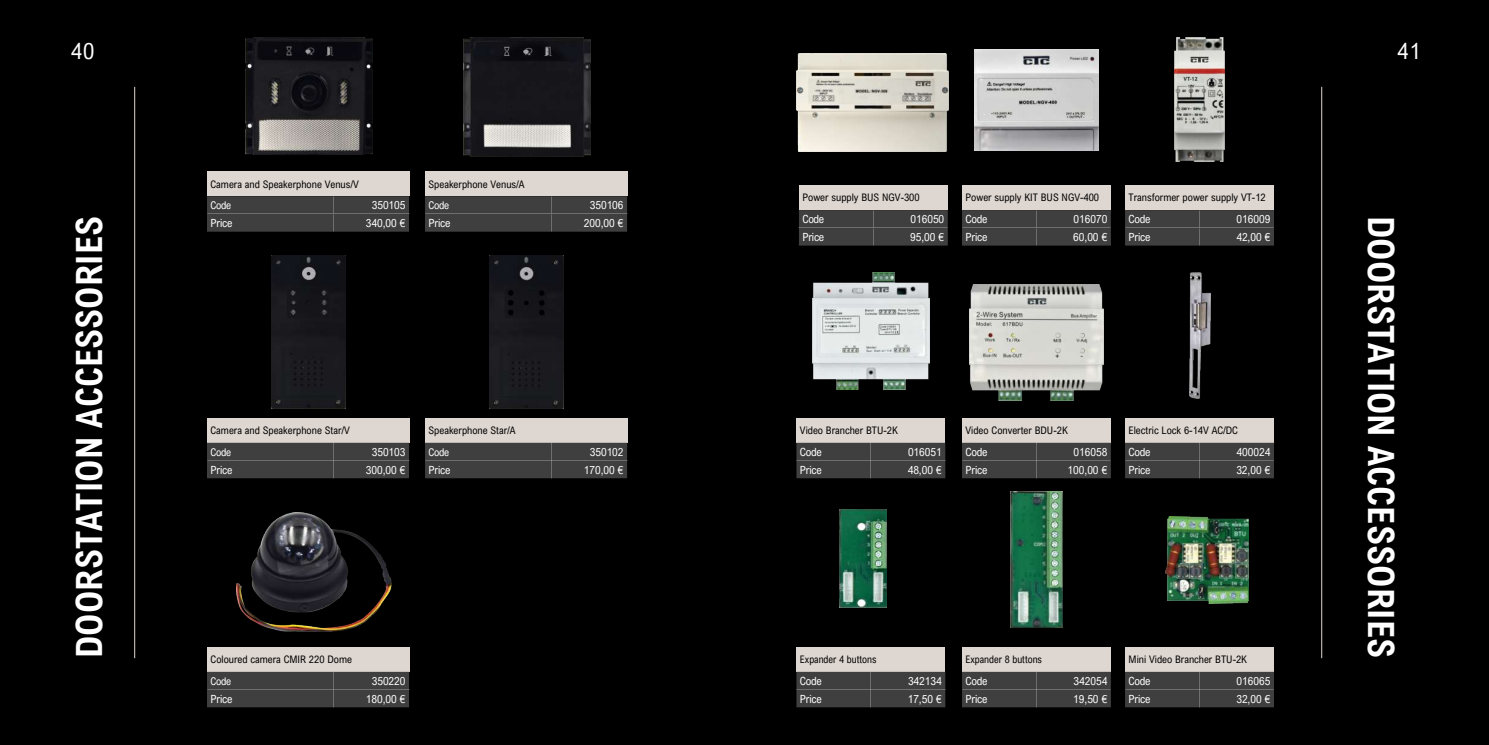
<style>
.page{position:relative;width:1489px;height:745px;background:#fff}
.page>*{position:absolute;margin:0;border:0;box-sizing:border-box;transform-origin:0 0}
.t1{font:700 36.25px "Arial Nova Cond";letter-spacing:.005em;color:#fff}
.t2{font:22.5px "Arial Nova Cond";color:#fff}
.t3{font:11.25px "Arial Nova Cond";color:#fff}
.t4{font:10.62px "Arial Nova Cond";letter-spacing:-.03em;color:#fff}
.t5{font:10.38px "Arial Nova Cond";color:#000}
.t6{font:10.38px "Arial Nova Cond";color:#000;scale:.95 1}
</style>
<div class="page">
<div style="left:0;top:0;width:1488px;height:744px;background:#000"></div>
<img style="left:839px;top:509px;width:47px;height:98px">
<div style="left:796px;top:646px;width:149px;height:25px;background:#ded6d0"></div>
<div style="left:796px;top:671px;width:149px;height:35px;background:#3f3f3f"></div>
<img style="left:1165px;top:516px;width:83px;height:87px">
<div style="left:1124px;top:646px;width:149px;height:25px;background:#ded6d0"></div>
<div style="left:1125px;top:671px;width:148px;height:35px;background:#3f3f3f"></div>
<img style="left:812px;top:272px;width:117px;height:117px">
<div style="left:796px;top:417px;width:149px;height:25px;background:#ded6d0"></div>
<div style="left:796px;top:442px;width:149px;height:36px;background:#3f3f3f"></div>
<img style="left:1010px;top:491px;width:52px;height:136px">
<div style="left:961px;top:646px;width:149px;height:25px;background:#ded6d0"></div>
<div style="left:962px;top:671px;width:148px;height:35px;background:#3f3f3f"></div>
<img style="left:1174px;top:38px;width:50px;height:123px">
<div style="left:1124px;top:185px;width:149px;height:25px;background:#ded6d0"></div>
<div style="left:1125px;top:210px;width:148px;height:35px;background:#3f3f3f"></div>
<img style="left:974px;top:50px;width:124px;height:101px">
<div style="left:961px;top:185px;width:149px;height:25px;background:#ded6d0"></div>
<div style="left:962px;top:210px;width:148px;height:35px;background:#3f3f3f"></div>
<img style="left:796px;top:53px;width:152px;height:98px">
<div style="left:798px;top:185px;width:149px;height:25px;background:#ded6d0"></div>
<div style="left:798px;top:210px;width:149px;height:35px;background:#3f3f3f"></div>
<img style="left:1189px;top:272px;width:21px;height:126px">
<div style="left:1124px;top:417px;width:149px;height:25px;background:#ded6d0"></div>
<div style="left:1125px;top:442px;width:148px;height:36px;background:#3f3f3f"></div>
<hr style="left:134px;top:87px;width:1px;height:570px;background:#ded6d0">
<div style="left:207px;top:646px;width:202px;height:25px;background:#ded6d0"></div>
<div style="left:207px;top:671px;width:202px;height:35px;background:#3f3f3f"></div>
<img style="left:237px;top:512px;width:155px;height:119px">
<img style="left:271px;top:255px;width:74px;height:153px">
<div style="left:207px;top:417px;width:202px;height:25px;background:#ded6d0"></div>
<div style="left:207px;top:442px;width:202px;height:36px;background:#3f3f3f"></div>
<img style="left:463px;top:38px;width:127px;height:118px">
<div style="left:425px;top:171px;width:202px;height:25px;background:#ded6d0"></div>
<div style="left:425px;top:196px;width:202px;height:35px;background:#3f3f3f"></div>
<img style="left:245px;top:38px;width:127px;height:117px">
<div style="left:207px;top:171px;width:202px;height:25px;background:#ded6d0"></div>
<div style="left:207px;top:196px;width:202px;height:35px;background:#3f3f3f"></div>
<img style="left:489px;top:255px;width:75px;height:153px">
<div style="left:425px;top:417px;width:202px;height:25px;background:#ded6d0"></div>
<div style="left:425px;top:442px;width:202px;height:36px;background:#3f3f3f"></div>
<hr style="left:1321px;top:87px;width:1px;height:570px;background:#ded6d0">
<img style="left:969px;top:284px;width:134px;height:116px">
<div style="left:961px;top:417px;width:149px;height:25px;background:#ded6d0"></div>
<div style="left:962px;top:442px;width:148px;height:36px;background:#3f3f3f"></div>
<h2 class="t2" style="left:71px;top:37px;width:25px">40</h2>
<h2 class="t2" style="left:1396px;top:37px;width:25px">41</h2>
<h1 class="t1" style="left:66px;top:657px;width:443px;rotate:-90deg">DOORSTATION ACCESSORIES</h1>
<p class="t5" style="left:210px;top:177px;width:150px">Camera and Speakerphone Venus/V</p>
<p class="t4" style="left:210px;top:199px;width:22px">Code</p>
<p class="t3" style="left:372px;top:198px;width:35px">350105</p>
<p class="t3" style="left:210px;top:216px;width:23px">Price</p>
<p class="t3" style="left:366px;top:216px;width:41px">340,00 €</p>
<p class="t5" style="left:428px;top:177px;width:97px">Speakerphone Venus/A</p>
<p class="t4" style="left:428px;top:199px;width:22px">Code</p>
<p class="t3" style="left:589px;top:198px;width:35px">350106</p>
<p class="t3" style="left:428px;top:216px;width:23px">Price</p>
<p class="t3" style="left:584px;top:216px;width:41px">200,00 €</p>
<p class="t5" style="left:210px;top:424px;width:141px">Camera and Speakerphone Star/V</p>
<p class="t4" style="left:210px;top:445px;width:22px">Code</p>
<p class="t3" style="left:372px;top:444px;width:35px">350103</p>
<p class="t3" style="left:210px;top:462px;width:23px">Price</p>
<p class="t3" style="left:366px;top:462px;width:41px">300,00 €</p>
<p class="t5" style="left:428px;top:424px;width:88px">Speakerphone Star/Α</p>
<p class="t4" style="left:428px;top:445px;width:22px">Code</p>
<p class="t3" style="left:589px;top:444px;width:35px">350102</p>
<p class="t3" style="left:428px;top:462px;width:23px">Price</p>
<p class="t3" style="left:584px;top:462px;width:41px">170,00 €</p>
<p class="t5" style="left:210px;top:652px;width:143px">Coloured camera CMIR 220 Dome</p>
<p class="t4" style="left:210px;top:674px;width:22px">Code</p>
<p class="t3" style="left:372px;top:673px;width:35px">350220</p>
<p class="t3" style="left:210px;top:691px;width:23px">Price</p>
<p class="t3" style="left:366px;top:691px;width:41px">180,00 €</p>
<p class="t5" style="left:802px;top:191px;width:119px">Power supply BUS NGV-300</p>
<p class="t3" style="left:802px;top:212px;width:23px">Code</p>
<p class="t3" style="left:910px;top:212px;width:35px">016050</p>
<p class="t3" style="left:802px;top:230px;width:23px">Price</p>
<p class="t3" style="left:910px;top:230px;width:36px">95,00 €</p>
<p class="t5" style="left:965px;top:191px;width:135px">Power supply ΚΙΤ BUS NGV-400</p>
<p class="t3" style="left:965px;top:212px;width:23px">Code</p>
<p class="t3" style="left:1073px;top:212px;width:35px">016070</p>
<p class="t3" style="left:965px;top:230px;width:23px">Price</p>
<p class="t3" style="left:1073px;top:230px;width:36px">60,00 €</p>
<p class="t5" style="left:1128px;top:191px;width:139px">Transformer power supply VT-12</p>
<p class="t3" style="left:1128px;top:212px;width:23px">Code</p>
<p class="t3" style="left:1236px;top:212px;width:35px">016009</p>
<p class="t3" style="left:1128px;top:230px;width:23px">Price</p>
<p class="t3" style="left:1236px;top:230px;width:36px">42,00 €</p>
<p class="t5" style="left:800px;top:424px;width:99px">Video Brancher BTU-2K</p>
<p class="t3" style="left:800px;top:444px;width:23px">Code</p>
<p class="t3" style="left:908px;top:444px;width:35px">016051</p>
<p class="t3" style="left:800px;top:462px;width:23px">Price</p>
<p class="t3" style="left:907px;top:462px;width:36px">48,00 €</p>
<p class="t5" style="left:965px;top:424px;width:104px">Video Converter BDU-2K</p>
<p class="t3" style="left:965px;top:444px;width:23px">Code</p>
<p class="t3" style="left:1073px;top:444px;width:35px">016058</p>
<p class="t3" style="left:965px;top:462px;width:23px">Price</p>
<p class="t3" style="left:1067px;top:462px;width:41px">100,00 €</p>
<p class="t5" style="left:1128px;top:424px;width:111px">Electric Lock 6-14V AC/DC</p>
<p class="t3" style="left:1128px;top:444px;width:23px">Code</p>
<p class="t3" style="left:1236px;top:444px;width:35px">400024</p>
<p class="t3" style="left:1128px;top:462px;width:23px">Price</p>
<p class="t3" style="left:1236px;top:462px;width:36px">32,00 €</p>
<p class="t6" style="left:800px;top:652px;width:82px">Expander 4 buttons</p>
<p class="t3" style="left:800px;top:673px;width:23px">Code</p>
<p class="t3" style="left:908px;top:673px;width:35px">342134</p>
<p class="t3" style="left:800px;top:691px;width:23px">Price</p>
<p class="t3" style="left:907px;top:691px;width:36px">17,50 €</p>
<p class="t6" style="left:965px;top:652px;width:82px">Expander 8 buttons</p>
<p class="t3" style="left:965px;top:673px;width:23px">Code</p>
<p class="t3" style="left:1073px;top:673px;width:35px">342054</p>
<p class="t3" style="left:965px;top:691px;width:23px">Price</p>
<p class="t3" style="left:1073px;top:691px;width:36px">19,50 €</p>
<p class="t5" style="left:1128px;top:652px;width:120px">Mini Video Brancher BTU-2K</p>
<p class="t3" style="left:1128px;top:673px;width:23px">Code</p>
<p class="t3" style="left:1236px;top:673px;width:35px">016065</p>
<p class="t3" style="left:1128px;top:691px;width:23px">Price</p>
<p class="t3" style="left:1236px;top:691px;width:36px">32,00 €</p>
<h1 class="t1" style="left:1403px;top:215px;width:443px;rotate:90deg">DOORSTATION ACCESSORIES</h1>
</div>
